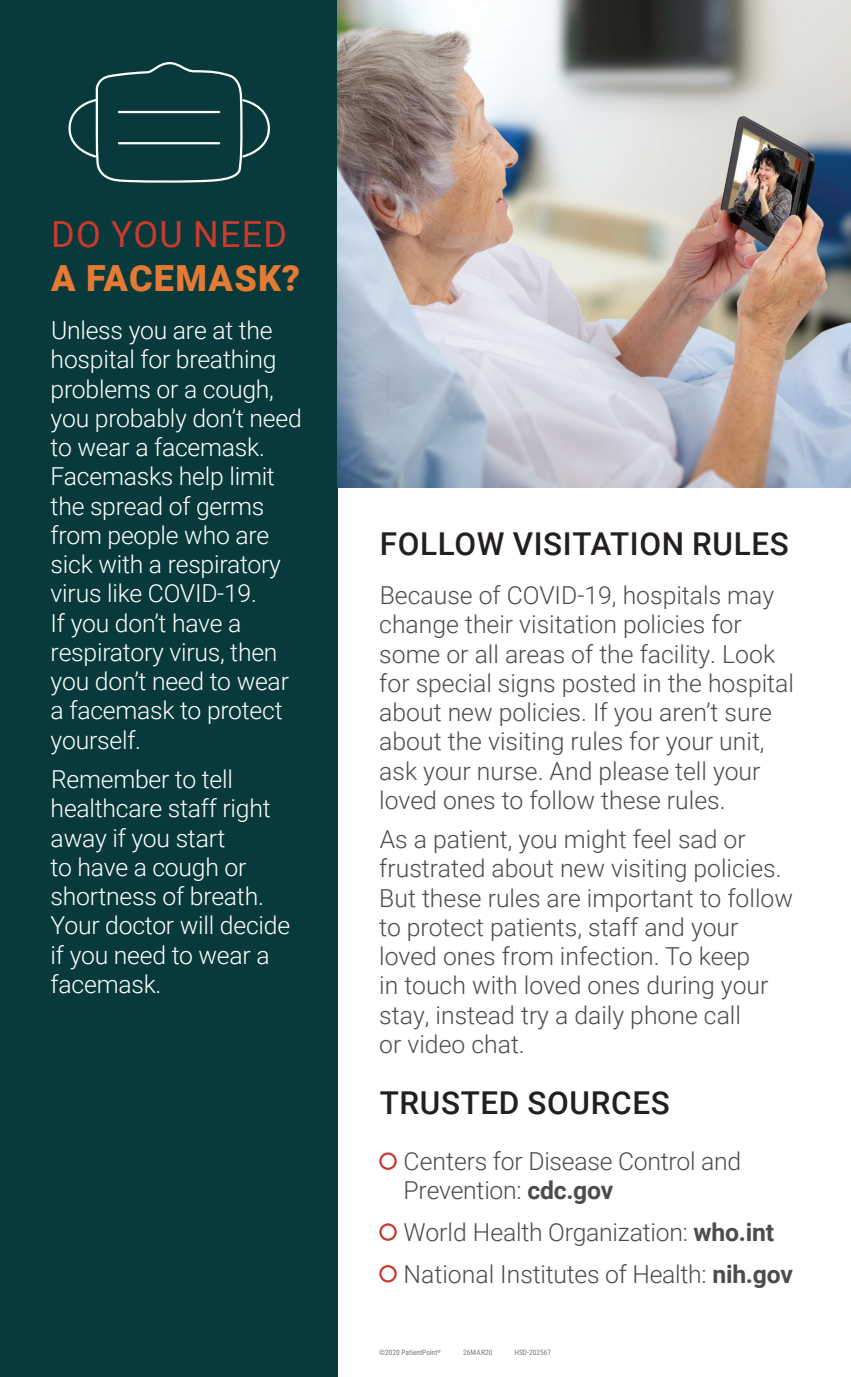
<style>
.page{position:relative;width:851px;height:1377px;background:#fff}
.page>*{position:absolute;margin:0;border:0;box-sizing:border-box;transform-origin:0 0}
.t1{font:900 36px/43.2px "Roboto";letter-spacing:.035em;color:#e57a35}
.FMS_Table_-_Meds{font:500 31.5px "Roboto";letter-spacing:.02em;color:#231f20}
.t2{font:300 24.75px/29.2px "Roboto";color:#4b4c4d}
.t3{font:300 24.75px/29.2px "Roboto";letter-spacing:-.01em;color:#fff}
.t4{font:7.42px "Roboto Condensed";color:#76787b}
.s1{font-weight:400;color:#cc3a2e}
.s2{font-weight:700}
</style>
<div class="page">
<div style="left:0;top:0;width:337px;height:1377px;background:#08393b"></div>
<div style="left:379px;top:1152px;width:18px;height:18px;border:2px solid #cc3a2e;border-radius:50%"></div>
<div style="left:379px;top:1223px;width:18px;height:18px;border:2px solid #cc3a2e;border-radius:50%"></div>
<div style="left:379px;top:1265px;width:18px;height:18px;border:2px solid #cc3a2e;border-radius:50%"></div>
<img style="left:337px;top:0;width:513px;height:487px">
<svg style="left:69px;top:62px;width:201px;height:121px"></svg>
<p class="t1" style="left:51px;top:212px;width:250px"><span class="s1">DO YOU NEED<br></span>A FACEMASK?</p>
<p class="t3" style="left:51px;top:315px;width:252px">Unless you are at the hospital for breathing problems or a cough, you probably don’t need to wear a facemask.<br>Facemasks help limit the spread of germs from people who are sick with a respiratory virus like COVID-19.<br>If you don’t have a respiratory virus, then you don’t need to wear a facemask to protect yourself.</p>
<p class="t3" style="left:51px;top:764px;width:241px">Remember to tell healthcare staff right away if you start<br>to have a cough or shortness of breath.<br>Your doctor will decide if you need to wear a facemask.</p>
<p class="FMS_Table_-_Meds" style="left:380px;top:521px;width:410px">FOLLOW VISITATION RULES</p>
<p class="t2" style="left:379px;top:580px;width:416px">Because of COVID-19, hospitals may change their visitation policies for some or all areas of the facility. Look for special signs posted in the hospital about new policies. If you aren’t sure about the visiting rules for your unit, ask your nurse. And please tell your loved ones to follow these rules.</p>
<p class="t2" style="left:379px;top:824px;width:415px">As a patient, you might feel sad or frustrated about new visiting policies.<br>But these rules are important to follow to protect patients, staff and your loved ones from infection. To keep<br>in touch with loved ones during your stay, instead try a daily phone call<br>or video chat.</p>
<p class="FMS_Table_-_Meds" style="left:380px;top:1080px;width:291px">TRUSTED SOURCES</p>
<p class="t2" style="left:403px;top:1146px;width:339px">Centers for Disease Control and<br>Prevention: <span class="s2">cdc.gov</span></p>
<p class="t2" style="left:403px;top:1217px;width:372px">World Health Organization: <span class="s2">who.int</span></p>
<p class="t2" style="left:403px;top:1258px;width:391px">National Institutes of Health: <span class="s2">nih.gov</span></p>
<p class="t4" style="left:379px;top:1347px;width:63px">©2020 PatientPoint<sup>®</sup></p>
<p class="t4" style="left:463px;top:1347px;width:31px">26Mar20</p>
<p class="t4" style="left:514px;top:1347px;width:38px">HSD-202567</p>
</div>
